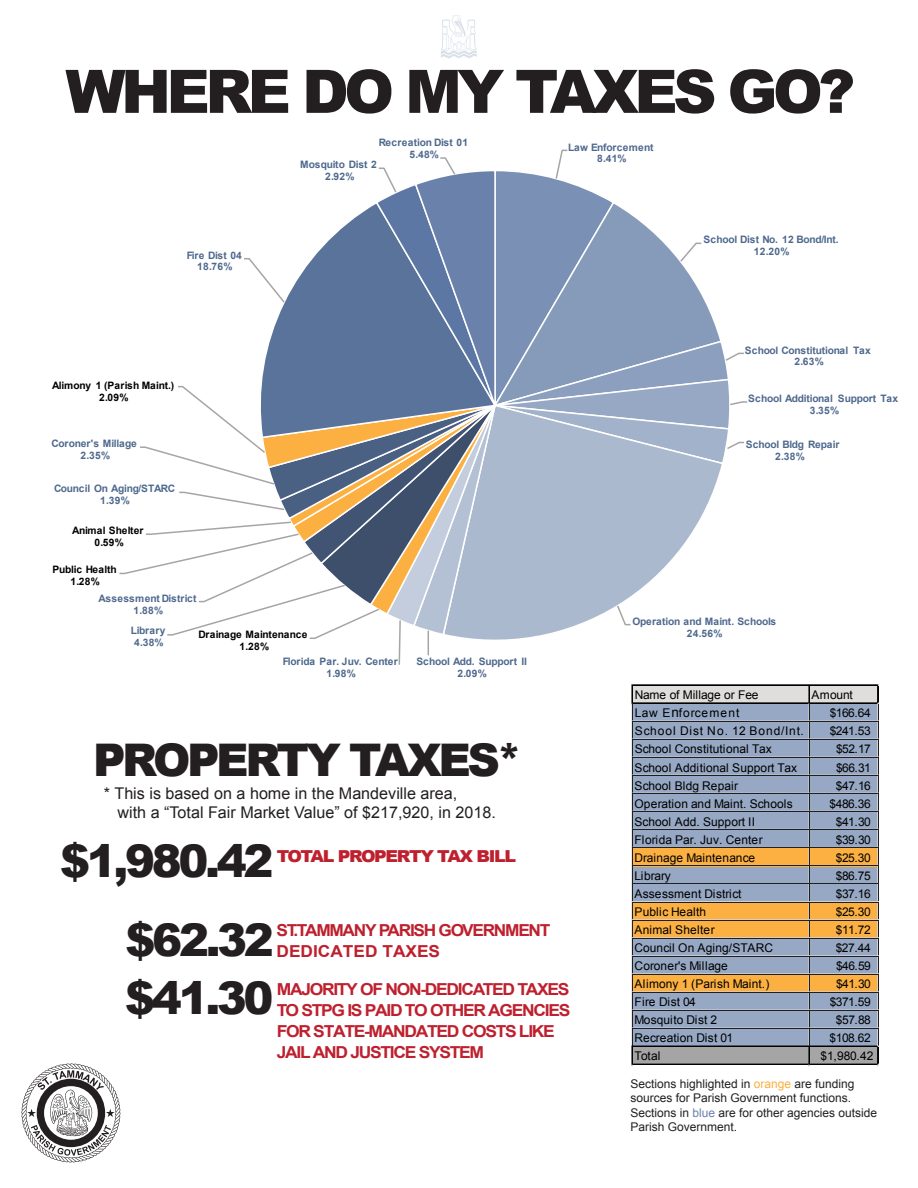
<style>
.page{position:relative;width:918px;height:1188px;background:#fff}
.page>*{position:absolute;margin:0;border:0;box-sizing:border-box;transform-origin:0 0}
.t1{font:900 60px "Arial";letter-spacing:-.075em;color:#231f20}
.t2{font:900 45px "Arial";letter-spacing:-.075em;color:#231f20}
.t3{font:700 16.5px/21px "Arial";letter-spacing:-.075em;color:#be202e;scale:1.06 1}
.t4{font:700 16.5px/21px "Arial";letter-spacing:-.075em;color:#be202e;scale:1.05 1}
.t5{font:900 16.5px "Arial";letter-spacing:-.075em;color:#be202e;scale:1.06 1}
.t6{font:16.2px/19.4px "Arial";color:#231f20}
.t7{font:12px "Arial";letter-spacing:.005em;color:#000}
.t8{font:12px/14.4px "Arial";color:#231f20}
.t9{font:12px "Arial";letter-spacing:-.015em;color:#000}
.t10{font:12px "Arial";letter-spacing:.075em;color:#000}
.t11{font:12px "Arial";letter-spacing:.07em;color:#000}
.t12{font:700 10.2px/12px "Arial";letter-spacing:-.025em;color:#4e688d;text-align:center}
.t13{font:700 10.2px/12px "Arial";letter-spacing:.025em;color:#4e688d;text-align:center}
.t14{font:700 10.2px/12px "Arial";color:#000;text-align:center}
.t15{font:700 10.2px/12px "Arial";letter-spacing:-.025em;color:#000;text-align:center}
.s1{font-size:13.5px}
.s2{color:#fbb041}
.s3{color:#6a82ab}
</style>
<div class="page">
<div style="left:633px;top:704px;width:245px;height:344px;background:#96a8c4"></div>
<div style="left:633px;top:903px;width:244px;height:17px;background:#fbb041"></div>
<div style="left:633px;top:848px;width:244px;height:18px;background:#fbb041"></div>
<div style="left:633px;top:921px;width:244px;height:17px;background:#fbb041"></div>
<div style="left:633px;top:975px;width:244px;height:17px;background:#fbb041"></div>
<div style="left:633px;top:686px;width:245px;height:18px;background:#dfdedd"></div>
<div style="left:633px;top:1046px;width:245px;height:19px;background:#a6a5a5"></div>
<hr style="left:633px;top:685px;width:245px;height:1px;background:#000">
<svg style="left:632px;top:685px;width:1px;height:19px"></svg>
<svg style="left:809px;top:686px;width:1px;height:17px"></svg>
<hr style="left:633px;top:703px;width:245px;height:1px;background:#000">
<hr style="left:632px;top:704px;width:1px;height:342px;background:#231f20">
<hr style="left:809px;top:704px;width:1px;height:342px;background:#231f20">
<hr style="left:633px;top:1046px;width:245px;height:1px;background:#000">
<hr style="left:877px;top:704px;width:1px;height:342px;background:#d4d3d3">
<hr style="left:878px;top:704px;width:1px;height:342px;background:#231f20">
<hr style="left:633px;top:1064px;width:245px;height:1px;background:#000">
<svg style="left:632px;top:1046px;width:1px;height:20px"></svg>
<svg style="left:809px;top:1047px;width:1px;height:19px"></svg>
<svg style="left:877px;top:685px;width:2px;height:19px"></svg>
<hr style="left:632px;top:721px;width:246px;height:1px;background:#231f20">
<hr style="left:632px;top:739px;width:246px;height:1px;background:#231f20">
<hr style="left:632px;top:757px;width:246px;height:1px;background:#231f20">
<hr style="left:632px;top:775px;width:246px;height:1px;background:#231f20">
<hr style="left:632px;top:793px;width:246px;height:1px;background:#231f20">
<hr style="left:632px;top:811px;width:246px;height:1px;background:#231f20">
<hr style="left:632px;top:829px;width:246px;height:1px;background:#231f20">
<hr style="left:632px;top:847px;width:246px;height:1px;background:#231f20">
<hr style="left:632px;top:865px;width:246px;height:1px;background:#231f20">
<hr style="left:632px;top:883px;width:246px;height:1px;background:#231f20">
<hr style="left:632px;top:901px;width:246px;height:1px;background:#d4d3d3">
<hr style="left:632px;top:902px;width:246px;height:1px;background:#231f20">
<hr style="left:632px;top:919px;width:246px;height:1px;background:#d4d3d3">
<hr style="left:632px;top:920px;width:246px;height:1px;background:#231f20">
<hr style="left:632px;top:937px;width:246px;height:1px;background:#d4d3d3">
<hr style="left:632px;top:938px;width:246px;height:1px;background:#231f20">
<hr style="left:632px;top:955px;width:246px;height:1px;background:#d4d3d3">
<hr style="left:632px;top:956px;width:246px;height:1px;background:#231f20">
<hr style="left:632px;top:974px;width:246px;height:1px;background:#231f20">
<hr style="left:632px;top:992px;width:246px;height:1px;background:#231f20">
<hr style="left:632px;top:1010px;width:246px;height:1px;background:#231f20">
<hr style="left:632px;top:1028px;width:246px;height:1px;background:#231f20">
<svg style="left:877px;top:1046px;width:2px;height:20px"></svg>
<svg style="left:119px;top:149px;width:629px;height:516px"></svg>
<svg style="left:21px;top:1063px;width:100px;height:99px"></svg>
<svg style="left:441px;top:15px;width:36px;height:43px"></svg>
<h1 class="t1" style="left:65px;top:48px;width:791px">WHERE DO MY TAXES GO?</h1>
<p class="t13" style="left:379px;top:136px;width:91px">Recreation Dist 01<br>5.48%</p>
<p class="t13" style="left:187px;top:249px;width:57px">Fire Dist 04<br>18.76%</p>
<p class="t14" style="left:52px;top:380px;width:124px">Alimony 1 (Parish Maint.)<br>2.09%</p>
<p class="t12" style="left:52px;top:438px;width:87px">Coroner's Millage<br>2.35%</p>
<p class="t12" style="left:54px;top:483px;width:122px">Council On Aging/STARC<br>1.39%</p>
<p class="t14" style="left:72px;top:525px;width:73px">Animal Shelter<br>0.59%</p>
<p class="t15" style="left:52px;top:564px;width:66px">Public Health<br>1.28%</p>
<p class="t13" style="left:99px;top:592px;width:100px">Assessment District<br>1.88%</p>
<p class="t12" style="left:300px;top:159px;width:78px">Mosquito Dist 2<br>2.92%</p>
<p class="t13" style="left:131px;top:625px;width:36px">Library<br>4.38%</p>
<p class="t14" style="left:199px;top:628px;width:110px">Drainage Maintenance<br>1.28%</p>
<p class="t12" style="left:283px;top:656px;width:116px">Florida Par. Juv. Center<br>1.98%</p>
<p class="t12" style="left:416px;top:656px;width:112px">School Add. Support II<br>2.09%</p>
<p class="t13" style="left:568px;top:141px;width:87px">Law Enforcement<br>8.41%</p>
<p class="t12" style="left:704px;top:234px;width:137px">School Dist No. 12 Bond/Int.<br>12.20%</p>
<p class="t12" style="left:745px;top:344px;width:128px">School Constitutional Tax<br>2.63%</p>
<p class="t12" style="left:748px;top:392px;width:151px">School Additional Support Tax<br>3.35%</p>
<p class="t12" style="left:746px;top:439px;width:95px">School Bldg Repair<br>2.38%</p>
<p class="t12" style="left:632px;top:616px;width:145px">Operation and Maint. Schools<br>24.56%</p>
<h2 class="t2" style="left:93px;top:727px;width:430px">PROPERTY TAXES*</h2>
<h3 class="t6" style="left:117px;top:784px;width:380px;text-indent:-13px">* This is based on a home in the Mandeville area,<br>with a “Total Fair Market Value” of $217,920, in 2018.</h3>
<h2 class="t2" style="left:60px;top:829px;width:215px">$1,980.42</h2>
<h3 class="t5" style="left:277px;top:844px;width:227px">TOTAL PROPERTY TAX BILL</h3>
<h3 class="t4" style="left:277px;top:921px;width:262px">ST.TAMMANY PARISH GOVERNMENT<br>DEDICATED TAXES</h3>
<h2 class="t2" style="left:125px;top:965px;width:150px">$41.30</h2>
<h3 class="t3" style="left:277px;top:979px;width:279px">MAJORITY OF NON-DEDICATED TAXES<br>TO STPG IS PAID TO OTHER AGENCIES<br>FOR STATE-MANDATED COSTS LIKE<br>JAIL AND JUSTICE SYSTEM</h3>
<h2 class="t2" style="left:126px;top:907px;width:150px">$62.32</h2>
<p class="t9" style="left:635px;top:687px;width:125px">Name of Millage or Fee</p>
<p class="t7" style="left:812px;top:687px;width:43px">Amount</p>
<p class="t11" style="left:635px;top:705px;width:106px">Law E<span class="s1">n</span>forcement</p>
<p class="t7" style="left:830px;top:705px;width:43px">$166.64</p>
<p class="t10" style="left:635px;top:723px;width:171px">School Dist No. 12 Bond/Int.</p>
<p class="t7" style="left:830px;top:723px;width:43px">$241.53</p>
<p class="t7" style="left:635px;top:741px;width:139px">School Constitutional Tax</p>
<p class="t7" style="left:836px;top:741px;width:36px">$52.17</p>
<p class="t7" style="left:635px;top:759px;width:164px">School Additional Support Tax</p>
<p class="t7" style="left:836px;top:759px;width:36px">$66.31</p>
<p class="t7" style="left:635px;top:778px;width:105px">School Bldg Repair</p>
<p class="t7" style="left:836px;top:778px;width:36px">$47.16</p>
<p class="t7" style="left:635px;top:796px;width:160px">Operation and Maint. Schools</p>
<p class="t7" style="left:830px;top:796px;width:43px">$486.36</p>
<p class="t7" style="left:635px;top:814px;width:122px">School Add. Support II</p>
<p class="t7" style="left:836px;top:814px;width:36px">$41.30</p>
<p class="t7" style="left:635px;top:832px;width:130px">Florida Par. Juv. Center</p>
<p class="t7" style="left:836px;top:832px;width:36px">$39.30</p>
<p class="t7" style="left:635px;top:850px;width:122px">Drainage Maintenance</p>
<p class="t7" style="left:836px;top:850px;width:36px">$25.30</p>
<p class="t9" style="left:635px;top:868px;width:38px">Library</p>
<p class="t7" style="left:836px;top:868px;width:36px">$86.75</p>
<p class="t7" style="left:635px;top:886px;width:108px">Assessment District</p>
<p class="t7" style="left:836px;top:886px;width:36px">$37.16</p>
<p class="t7" style="left:634px;top:904px;width:73px">Public Health</p>
<p class="t7" style="left:836px;top:904px;width:36px">$25.30</p>
<p class="t7" style="left:634px;top:922px;width:82px">Animal Shelter</p>
<p class="t7" style="left:836px;top:922px;width:36px">$11.72</p>
<p class="t7" style="left:634px;top:940px;width:140px">Council On Aging/STARC</p>
<p class="t7" style="left:836px;top:940px;width:36px">$27.44</p>
<p class="t7" style="left:634px;top:958px;width:95px">Coroner's Millage</p>
<p class="t7" style="left:836px;top:958px;width:36px">$46.59</p>
<p class="t7" style="left:635px;top:976px;width:136px">Alimony 1 (Parish Maint.)</p>
<p class="t7" style="left:836px;top:976px;width:36px">$41.30</p>
<p class="t7" style="left:635px;top:994px;width:63px">Fire Dist 04</p>
<p class="t7" style="left:830px;top:994px;width:43px">$371.59</p>
<p class="t7" style="left:635px;top:1012px;width:84px">Mosquito Dist 2</p>
<p class="t7" style="left:836px;top:1012px;width:36px">$57.88</p>
<p class="t7" style="left:635px;top:1030px;width:100px">Recreation Dist 01</p>
<p class="t7" style="left:830px;top:1030px;width:43px">$108.62</p>
<p class="t7" style="left:635px;top:1048px;width:27px">Total</p>
<p class="t7" style="left:821px;top:1048px;width:54px">$1,980.42</p>
<p class="t8" style="left:630px;top:1077px;width:248px">Sections highlighted in <span class="s2">orange</span> are funding sources for Parish Government functions.<br>Sections in <span class="s3">blue</span> are for other agencies outside Parish Government.</p>
</div>
